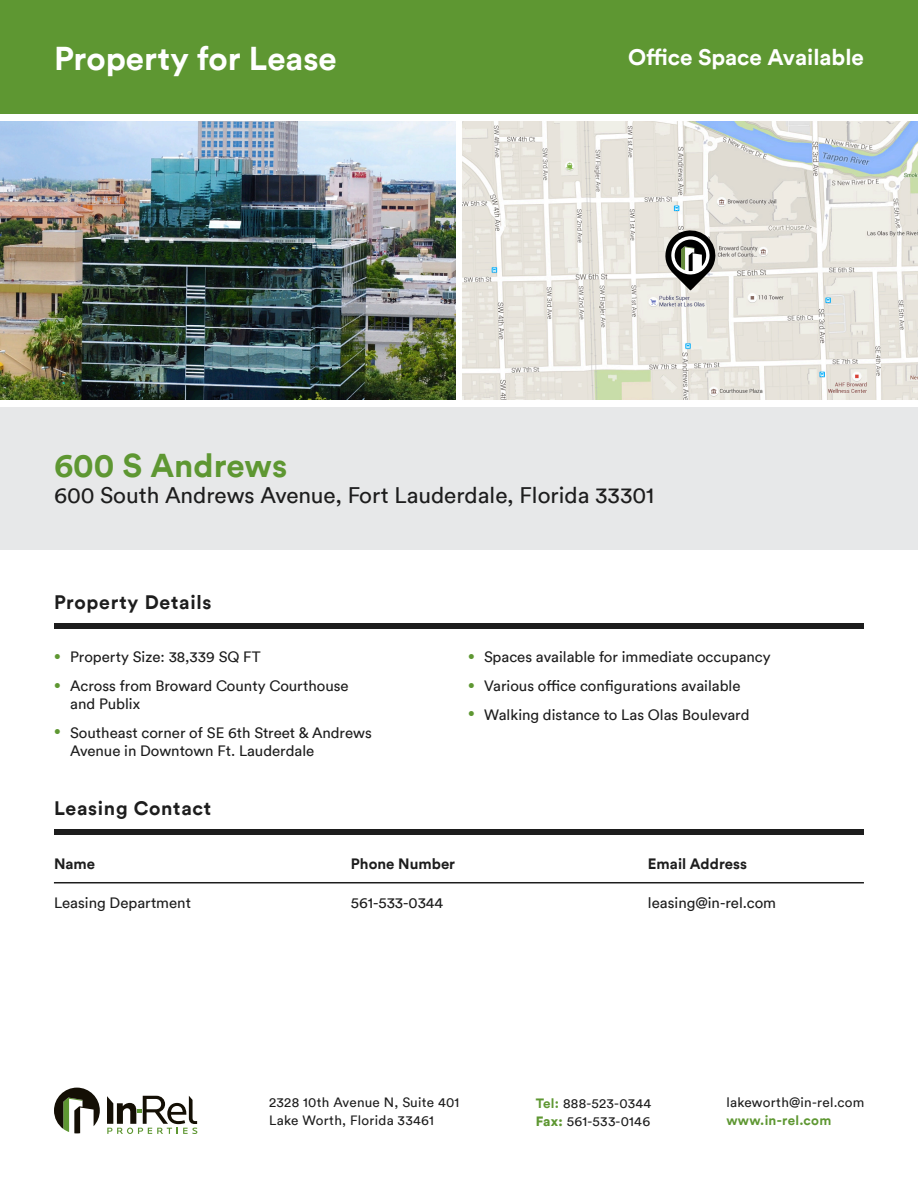
<style>
.page{position:relative;width:918px;height:1188px;background:#fff}
.page>*{position:absolute;margin:0;border:0;box-sizing:border-box;transform-origin:0 0}
.t1{font:700 33px "Circular";color:#fff}
.t2{font:700 33px "Circular";color:#5e9732}
.t3{font:22.5px "Circular";color:#1d1d1d}
.t4{font:700 22.5px "Circular";color:#fff}
.t5{font:700 19.5px "Circular";letter-spacing:.035em;color:#1d1d1d}
.t6{font:15px/18px "Circular";color:#1d1d1d}
.t7{font:700 15px "Circular";color:#1d1d1d}
.t8{font:13.5px/18px "Circular";letter-spacing:.02em;color:#1d1d1d}
.t9{font:700 13.5px "Circular";letter-spacing:.02em;color:#5e9732}
.s1{font-weight:700;color:#5e9732}
.s2{font-weight:900;color:#5e9732}
</style>
<div class="page">
<img style="left:463px;top:121px;width:455px;height:279px">
<svg style="left:664px;top:228px;width:53px;height:62px"></svg>
<img style="left:0;top:121px;width:455px;height:279px">
<div style="left:0;top:0;width:918px;height:114px;background:#5e9732"></div>
<div style="left:0;top:407px;width:918px;height:143px;background:#e7e8e9"></div>
<div style="left:54px;top:623px;width:810px;height:5px;background:#1d1d1d"></div>
<div style="left:54px;top:830px;width:810px;height:5px;background:#1d1d1d"></div>
<hr style="left:54px;top:882px;width:810px;height:1px;background:#1d1d1d">
<svg style="left:107px;top:1096px;width:90px;height:38px"></svg>
<svg style="left:54px;top:1088px;width:46px;height:45px"></svg>
<h1 class="t1" style="left:54px;top:37px;width:284px">Property for Lease</h1>
<h2 class="t4" style="left:628px;top:43px;width:237px">Office Space Available</h2>
<h1 class="t2" style="left:54px;top:444px;width:235px">600 S Andrews</h1>
<h2 class="t3" style="left:54px;top:481px;width:602px">600 South Andrews Avenue, Fort Lauderdale, Florida 33301</h2>
<h3 class="t5" style="left:54px;top:589px;width:159px">Property Details</h3>
<p class="t6" style="left:54px;top:648px;width:208px"><sup>•</sup> Property Size: 38,339 SQ FT</p>
<p class="t6" style="left:70px;top:677px;width:280px;text-indent:-16px"><sup>•</sup> Across from Broward County Courthouse and Publix</p>
<p class="t6" style="left:70px;top:723px;width:303px;text-indent:-16px"><sup>•</sup> Southeast corner of SE 6th Street &amp; Andrews<br>Avenue in Downtown Ft. Lauderdale</p>
<h3 class="t5" style="left:54px;top:796px;width:159px">Leasing Contact</h3>
<p class="t6" style="left:468px;top:648px;width:304px"><sup>•</sup> Spaces available for immediate occupancy</p>
<p class="t6" style="left:468px;top:677px;width:274px"><sup>•</sup> Various office configurations available</p>
<p class="t6" style="left:468px;top:705px;width:283px"><sup>•</sup> Walking distance to Las Olas Boulevard</p>
<p class="t7" style="left:54px;top:854px;width:43px">Name</p>
<p class="t7" style="left:351px;top:854px;width:106px">Phone Number</p>
<p class="t7" style="left:648px;top:854px;width:100px">Email Address</p>
<p class="t6" style="left:54px;top:893px;width:139px">Leasing Department</p>
<p class="t6" style="left:351px;top:893px;width:94px">561-533-0344</p>
<p class="t6" style="left:648px;top:893px;width:130px">leasing@in-rel.com</p>
<p class="t8" style="left:269px;top:1093px;width:192px">2328 10th Avenue N, Suite 401<br>Lake Worth, Florida 33461</p>
<p class="t8" style="left:536px;top:1094px;width:117px"><span class="s1">Tel:</span> 888-523-0344<br><span class="s2">Fax:</span> 561-533-0146</p>
<p class="t8" style="left:726px;top:1093px;width:140px">lakeworth@in-rel.com</p>
<p class="t9" style="left:726px;top:1112px;width:106px">www.in-rel.com</p>
</div>
